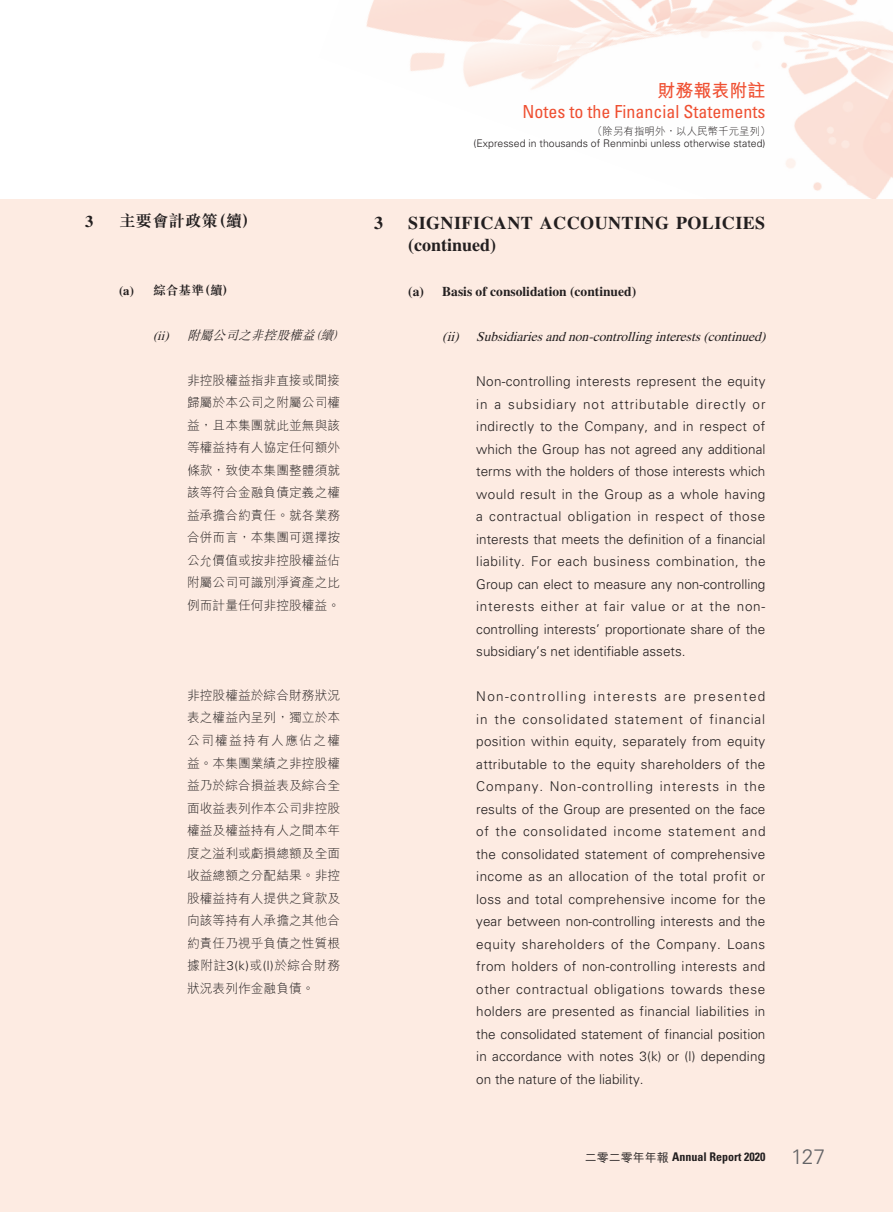
<style>
.page{position:relative;width:893px;height:1212px;background:#fff}
.page>*{position:absolute;margin:0;border:0;box-sizing:border-box;transform-origin:0 0}
.t1{font:700 18px/22.5px "Times LT Std";letter-spacing:.025em;color:#231f20}
.t2{font:condensed 18px "Univers LT Std";color:#ef5032}
.t3{font:700 18px "M Hei HK";color:#ef5032}
.t4{font:700 16.5px "M Sung HK";color:#231f20}
.t5{font:700 16.5px "Times LT Std";color:#231f20}
.t6{font:300 13.5px/22.5px "Univers LT Std";color:#231f20;text-align:justify}
.t7{font:italic 13.5px "Times LT Std";color:#231f20}
.t8{font:700 13.5px "Times LT Std";color:#231f20}
.t9{font:300 12.75px/22.5px "M Hei HK";color:#231f20;text-align:justify}
.t10{font:italic 300 12.75px "M Sung HK";color:#231f20}
.t11{font:700 12.75px "M Sung HK";color:#231f20}
.t12{font:700 condensed 12px "Univers LT Std";color:#231f20}
.t13{font:300 10.5px "Univers LT Std";color:#231f20}
.t14{font:300 10.5px "M Hei HK";color:#231f20}
.s1{font-family:"Times LT Std"}
.s2{font-family:"Times LT Std";font-weight:400}
.s3{font-family:"Univers LT Std"}
.s4{font-family:"M Hei HK";font-weight:500;font-stretch:normal}
.s5{font-weight:300;font-stretch:normal;font-size:21px;color:#636366}
</style>
<div class="page">
<img style="left:366px;top:0;width:527px;height:199px">
<div style="left:1px;top:199px;width:892px;height:1013px;background:#fdebe2"></div>
<p class="t5" style="left:85px;top:212px;width:10px">3</p>
<p class="t4" style="left:119px;top:210px;width:140px">主要會計政策（續）</p>
<p class="t11" style="left:119px;top:281px;width:117px"><span class="s1">(a)</span> 綜合基準（續）</p>
<p class="t10" style="left:153px;top:326px;width:197px"><span class="s2">(ii)</span> 附屬公司之非控股權益（續）</p>
<p class="t9" style="left:187px;top:368px;width:155px">非控股權益指非直接或間接歸屬於本公司之附屬公司權益，且本集團就此並無與該等權益持有人協定任何額外條款，致使本集團整體須就該等符合金融負債定義之權益承擔合約責任。就各業務合併而言，本集團可選擇按公允價值或按非控股權益佔附屬公司可識別淨資產之比例而計量任何非控股權益。</p>
<p class="t9" style="left:187px;top:683px;width:155px">非控股權益於綜合財務狀況表之權益內呈列，獨立於本公司權益持有人應佔之權益。本集團業績之非控股權益乃於綜合損益表及綜合全面收益表列作本公司非控股權益及權益持有人之間本年度之溢利或虧損總額及全面收益總額之分配結果。非控股權益持有人提供之貸款及向該等持有人承擔之其他合約責任乃視乎負債之性質根據附註<span class="s3">3(k)</span>或<span class="s3">(l)</span>於綜合財務狀況表列作金融負債。</p>
<h1 class="t3" style="left:657px;top:77px;width:109px">財務報表附註</h1>
<h1 class="t2" style="left:522px;top:100px;width:244px">Notes to the Financial Statements</h1>
<p class="t14" style="left:592px;top:124px;width:180px">（除另有指明外，以人民幣千元呈列）</p>
<p class="t13" style="left:474px;top:136px;width:293px">(Expressed in thousands of Renminbi unless otherwise stated)</p>
<h1 class="t1" style="left:374px;top:211px;width:10px">3</h1>
<h1 class="t1" style="left:408px;top:211px;width:359px">SIGNIFICANT ACCOUNTING POLICIES (continued)</h1>
<p class="t8" style="left:408px;top:284px;width:229px">(a) Basis of consolidation (continued)</p>
<p class="t7" style="left:442px;top:329px;width:329px">(ii) Subsidiariesandnon-controllinginterests(continued)</p>
<p class="t6" style="left:476px;top:370px;width:291px">Non-controlling interests represent the equity in a subsidiary not attributable directly or indirectly to the Company, and in respect of which the Group has not agreed any additional terms with the holders of those interests which would result in the Group as a whole having a contractual obligation in respect of those interests that meets the definition of a financial liability. For each business combination, the Group can elect to measure any non-controlling interests either at fair value or at the non&shy;controlling interests’ proportionate share of the subsidiary’s net identifiable assets.</p>
<p class="t6" style="left:476px;top:685px;width:291px">Non-controlling interests are presented in the consolidated statement of financial position within equity, separately from equity attributable to the equity shareholders of the Company. Non-controlling interests in the results of the Group are presented on the face of the consolidated income statement and the consolidated statement of comprehensive income as an allocation of the total profit or loss and total comprehensive income for the year between non-controlling interests and the equity shareholders of the Company. Loans from holders of non-controlling interests and other contractual obligations towards these holders are presented as financial liabilities in the consolidated statement of financial position in accordance with notes 3(k) or (l) depending on the nature of the liability.</p>
<p class="t12" style="left:585px;top:1150px;width:242px"><span class="s4">二零二零年年報</span> Annual Report 2020 <span class="s5">127</span></p>
</div>
